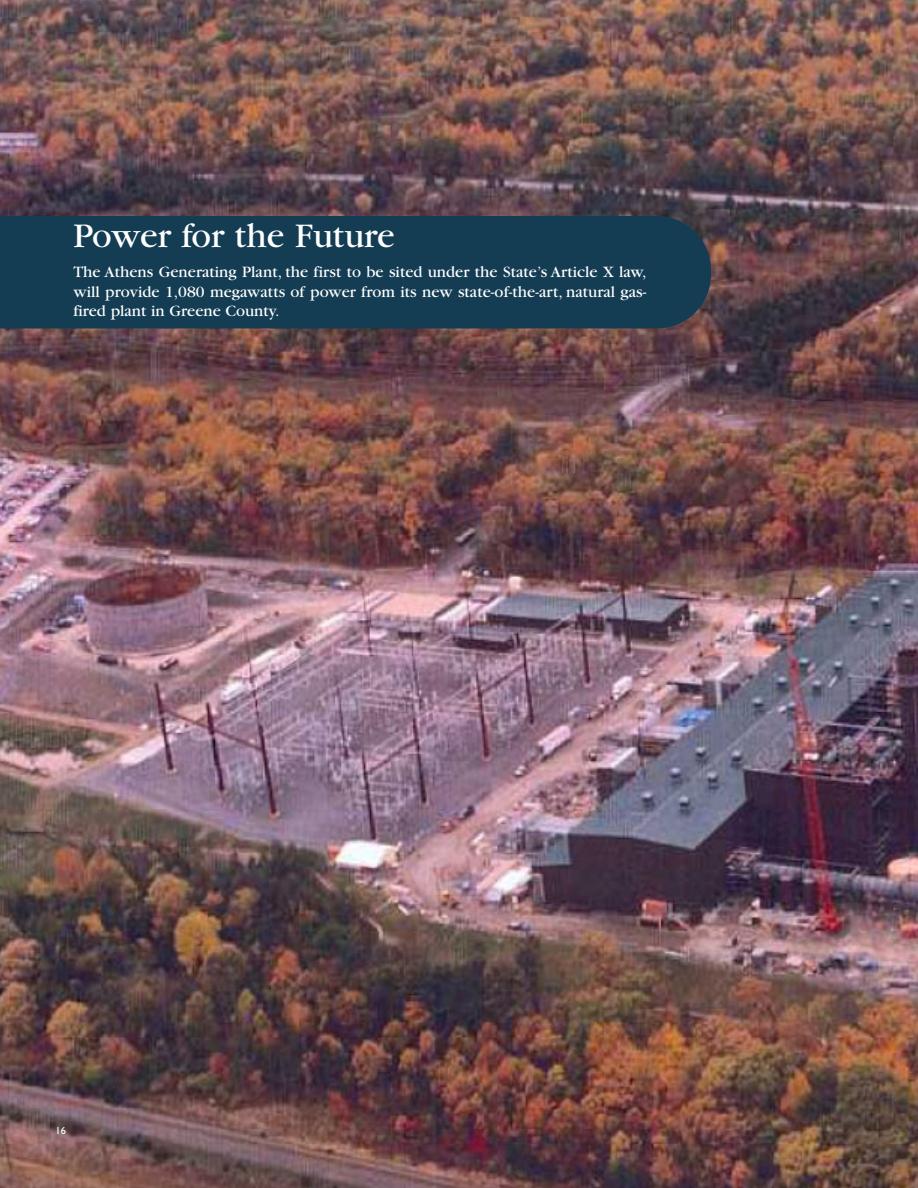
<style>
.page{position:relative;width:918px;height:1188px;background:#fff}
.page>*{position:absolute;margin:0;border:0;box-sizing:border-box;transform-origin:0 0}
.t1{font:36px "Garamond";color:#fff}
.t2{font:16.5px/19.5px "Garamond";color:#fff;text-align:justify}
.t3{font:10.5px "Gill Sans";color:#fff}
</style>
<div class="page">
<img style="left:0;top:0;width:918px;height:1188px">
<div style="left:0;top:216px;width:711px;height:112px;background:#143d54"></div>
<h1 class="t1" style="left:74px;top:223px;width:323px">Power for the Future</h1>
<p class="t2" style="left:74px;top:264px;width:575px">The Athens Generating Plant, the first to be sited under the State’s Article X law, will provide 1,080 megawatts of power from its new state-of-the-art, natural gas&shy;fired plant in Greene County.</p>
<p class="t3" style="left:56px;top:1126px;width:12px">16</p>
</div>
